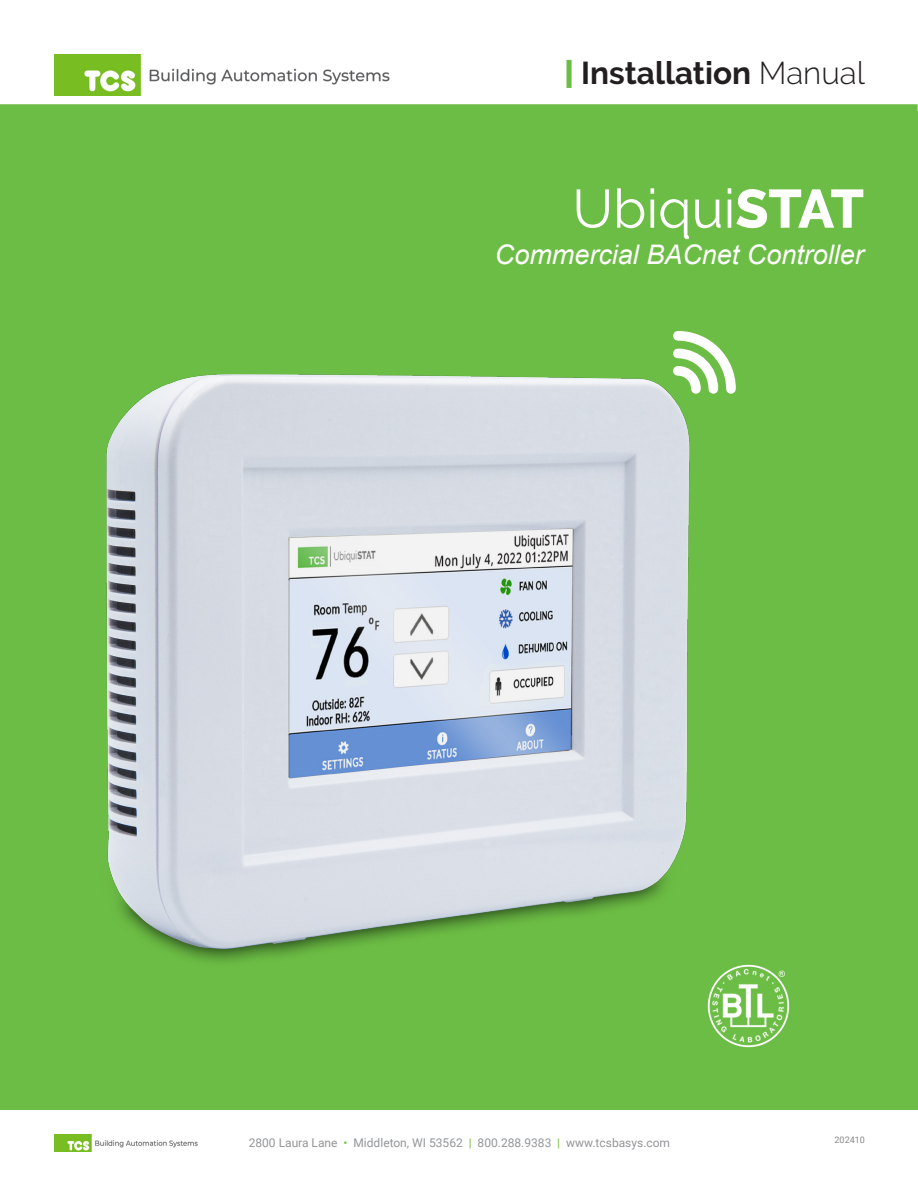
<style>
.page{position:relative;width:918px;height:1188px;background:#fff}
.page>*{position:absolute;margin:0;border:0;box-sizing:border-box;transform-origin:0 0}
.t1{font:54px "Raleway";color:#fff}
.t2{font:700 31.5px "Raleway";color:#231f20}
.t3{font:italic 27px "Arial";color:#fff}
.t4{font:12px "Roboto";color:#939598}
.t5{font:9px "Roboto";color:#878787}
.s1{font-weight:800;color:#6cbd45}
.s2{font-weight:300}
.s3{font-weight:800}
.s4{color:#77be42}
</style>
<div class="page">
<div style="left:0;top:112px;width:918px;height:998px;background:#6cbd45"></div>
<div style="left:0;top:104px;width:918px;height:8px;background:#6cbd45"></div>
<img style="left:54px;top:1134px;width:144px;height:18px">
<img style="left:54px;top:54px;width:336px;height:41px">
<img style="left:707px;top:965px;width:83px;height:83px">
<svg style="left:673px;top:331px;width:63px;height:63px"></svg>
<img style="left:106px;top:352px;width:615px;height:638px">
<p class="t2" style="left:565px;top:55px;width:302px"><span class="s1">|</span> Installation <span class="s2">Manual</span></p>
<p class="t1" style="left:572px;top:177px;width:293px">Ubiqui<span class="s3">STAT</span></p>
<p class="t3" style="left:495px;top:237px;width:371px">Commercial BACnet Controller</p>
<p class="t4" style="left:249px;top:1134px;width:423px">2800 Laura Lane <span class="s4">•</span> Middleton, WI 53562 <span class="s4">|</span> 800.288.9383 <span class="s4">|</span> www.tcsbasys.com</p>
<p class="t5" style="left:835px;top:1134px;width:32px">202410</p>
</div>
